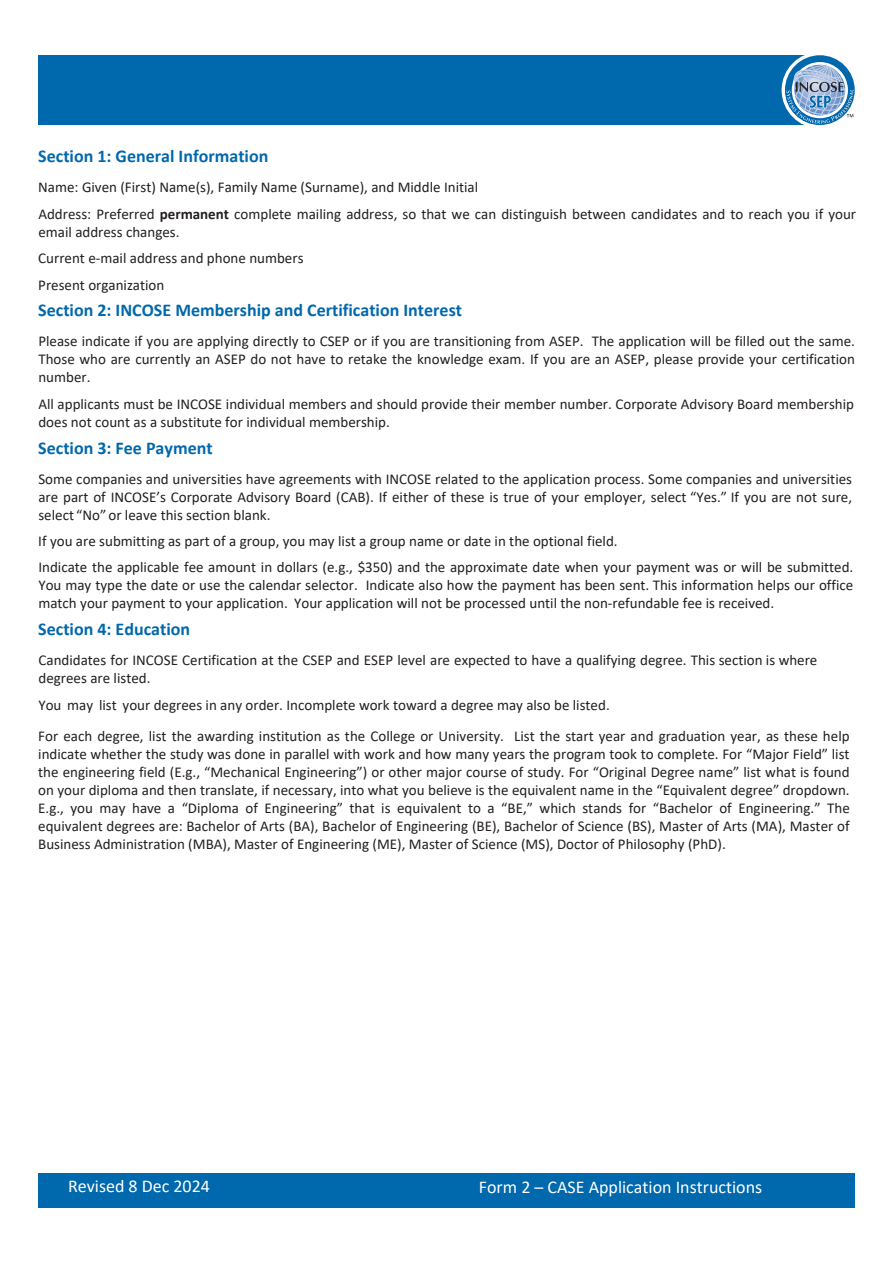
<style>
.page{position:relative;width:893px;height:1263px;background:#fff}
.page>*{position:absolute;margin:0;border:0;box-sizing:border-box;transform-origin:0 0}
.header1{font:700 18px "Calibri";color:#0068ad}
.t1{font:18px "Calibri";color:#fff}
.body{font:15px/18px "Calibri";color:#231f20;text-align:justify}
.s1{font-weight:700}
</style>
<div class="page">
<div style="left:38px;top:55px;width:782px;height:70px;background:#0068ad"></div>
<div style="left:782px;top:52px;width:76px;height:76px;background:#fff;border-radius:50%"></div>
<svg style="left:785px;top:55px;width:70px;height:70px"></svg>
<div style="left:38px;top:1174px;width:817px;height:34px;background:#0068ad"></div>
<p class="header1" style="left:38px;top:144px;width:232px">Section 1: General Information</p>
<p class="body" style="left:38px;top:178px;width:441px">Name: Given (First) Name(s), Family Name (Surname), and Middle Initial</p>
<p class="body" style="left:38px;top:204px;width:819px">Address: Preferred <span class="s1">permanent</span> complete mailing address, so that we can distinguish between candidates and to reach you if your email address changes.</p>
<p class="body" style="left:38px;top:249px;width:267px">Current e-mail address and phone numbers</p>
<p class="body" style="left:38px;top:275px;width:128px">Present organization</p>
<p class="header1" style="left:38px;top:298px;width:425px">Section 2: INCOSE Membership and Certification Interest</p>
<p class="body" style="left:38px;top:332px;width:818px">Please indicate if you are applying directly to CSEP or if you are transitioning from ASEP. The application will be filled out the same.<br>Those who are currently an ASEP do not have to retake the knowledge exam. If you are an ASEP, please provide your certification number.</p>
<p class="body" style="left:38px;top:394px;width:817px">All applicants must be INCOSE individual members and should provide their member number. Corporate Advisory Board membership does not count as a substitute for individual membership.</p>
<p class="header1" style="left:38px;top:435px;width:176px">Section 3: Fee Payment</p>
<p class="body" style="left:38px;top:469px;width:815px">Some companies and universities have agreements with INCOSE related to the application process. Some companies and universities are part of INCOSE’s Corporate Advisory Board (CAB). If either of these is true of your employer, select “Yes.” If you are not sure, select “No” or leave this section blank.</p>
<p class="body" style="left:38px;top:531px;width:581px">If you are submitting as part of a group, you may list a group name or date in the optional field.</p>
<p class="body" style="left:38px;top:558px;width:816px">Indicate the applicable fee amount in dollars (e.g., $350) and the approximate date when your payment was or will be submitted.<br>You may type the date or use the calendar selector. Indicate also how the payment has been sent. This information helps our office match your payment to your application. Your application will not be processed until the non-refundable fee is received.</p>
<p class="header1" style="left:38px;top:616px;width:153px">Section 4: Education</p>
<p class="body" style="left:39px;top:651px;width:780px">Candidates for INCOSE Certification at the CSEP and ESEP level are expected to have a qualifying degree. This section is where degrees are listed.</p>
<p class="body" style="left:38px;top:695px;width:573px">You may list your degrees in any order. Incomplete work toward a degree may also be listed.</p>
<p class="body" style="left:38px;top:726px;width:813px">For each degree, list the awarding institution as the College or University. List the start year and graduation year, as these help indicate whether the study was done in parallel with work and how many years the program took to complete. For “Major Field” list the engineering field (E.g., “Mechanical Engineering”) or other major course of study. For “Original Degree name” list what is found on your diploma and then translate, if necessary, into what you believe is the equivalent name in the “Equivalent degree” dropdown.<br>E.g., you may have a “Diploma of Engineering” that is equivalent to a “BE,” which stands for “Bachelor of Engineering.” The equivalent degrees are: Bachelor of Arts (BA), Bachelor of Engineering (BE), Bachelor of Science (BS), Master of Arts (MA), Master of Business Administration (MBA), Master of Engineering (ME), Master of Science (MS), Doctor of Philosophy (PhD).</p>
<p class="t1" style="left:68px;top:1174px;width:143px">Revised 8 Dec 2024</p>
<p class="t1" style="left:479px;top:1174px;width:285px">Form 2 – CASE Application Instructions</p>
</div>
